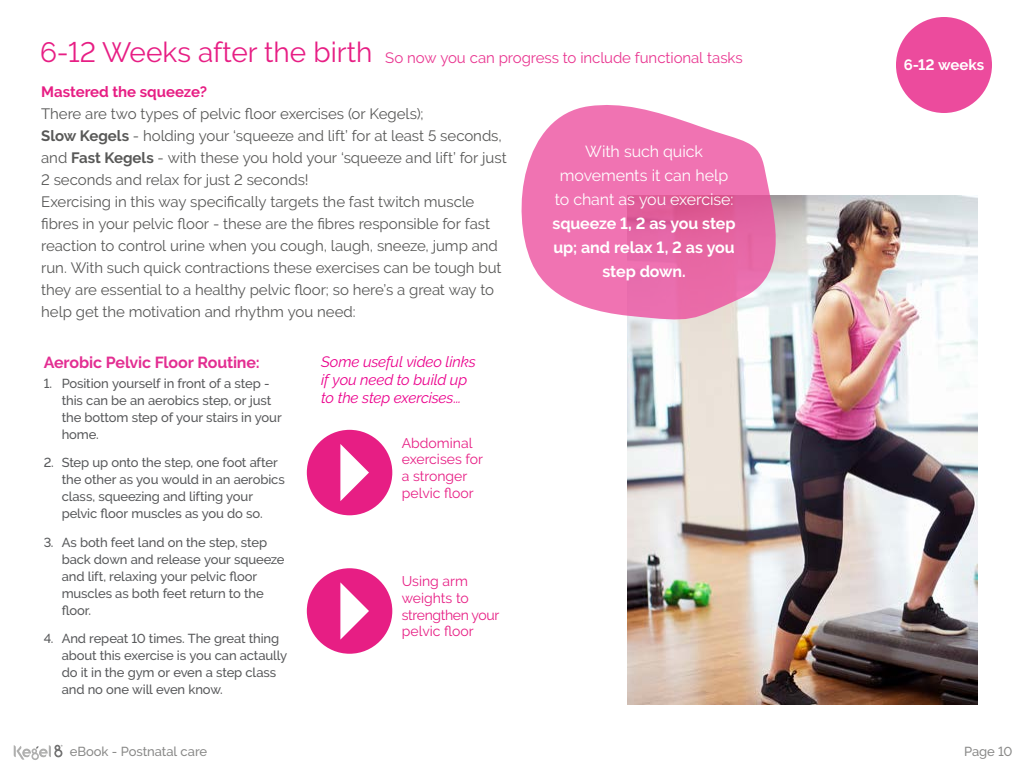
<style>
.page{position:relative;width:1024px;height:768px;background:#fff}
.page>*{position:absolute;margin:0;border:0;box-sizing:border-box;transform-origin:0 0}
.t1{font:28px "Raleway";color:#e71e84}
.t2{font:16px/24px "Raleway";letter-spacing:-.005em;color:#fff;text-align:center}
.t3{font:700 16px/24px "Raleway";letter-spacing:-.005em;color:#fff;text-align:center}
.t4{font:700 16px "Raleway";letter-spacing:-.01em;color:#e32e92}
.t5{font:15px/22px "Raleway";letter-spacing:-.005em;color:#585857}
.t6{font:italic 15px/18px "Raleway";letter-spacing:-.01em;color:#eb008c}
.t7{font:15px "Raleway";letter-spacing:-.005em;color:#e93590}
.t8{font:700 15px "Raleway";color:#e71e84}
.t9{font:700 15px "Raleway";color:#fff}
.t10{font:14px/16.8px "Raleway";color:#e71e84}
.t11{font:500 13px/17px "Raleway";letter-spacing:-.01em;color:#58595b}
.t12{font:500 13px "Raleway";letter-spacing:-.005em;color:#8a8a89}
.s1{font-weight:700}
</style>
<div class="page">
<div style="left:896px;top:17px;width:96px;height:96px;background:#ec4b9d;border-radius:50%"></div>
<img style="left:627px;top:196px;width:350px;height:508px">
<div style="left:305px;top:428px;width:89px;height:89px;background:#e71e84;border-radius:50%"></div>
<div style="left:304px;top:427px;width:91px;height:91px;border:3px solid #fff;border-radius:50%"></div>
<svg style="left:340px;top:444px;width:29px;height:57px"></svg>
<div style="left:305px;top:567px;width:89px;height:88px;background:#e71e84;border-radius:50%"></div>
<div style="left:304px;top:565px;width:91px;height:92px;border:3px solid #fff;border-radius:50%"></div>
<svg style="left:340px;top:582px;width:29px;height:58px"></svg>
<svg style="left:521px;top:105px;width:264px;height:215px;fill:#f073b2"></svg>
<svg style="left:14px;top:745px;width:49px;height:15px"></svg>
<h1 class="t1" style="left:40px;top:36px;width:334px">6-12 Weeks after the birth</h1>
<p class="t7" style="left:385px;top:49px;width:359px">So now you can progress to include functional tasks</p>
<p class="t8" style="left:41px;top:84px;width:167px">Mastered the squeeze?</p>
<p class="t5" style="left:41px;top:103px;width:467px">There are two types of pelvic floor exercises (or Kegels);<br><span class="s1">Slow Kegels</span> - holding your ‘squeeze and lift’ for at least 5 seconds, and <span class="s1">Fast Kegels</span> - with these you hold your ‘squeeze and lift’ for just 2 seconds and relax for just 2 seconds!<br>Exercising in this way specifically targets the fast twitch muscle fibres in your pelvic floor - these are the fibres responsible for fast reaction to control urine when you cough, laugh, sneeze, jump and run. With such quick contractions these exercises can be tough but they are essential to a healthy pelvic floor; so here’s a great way to help get the motivation and rhythm you need:</p>
<p class="t4" style="left:44px;top:353px;width:217px">Aerobic Pelvic Floor Routine:</p>
<p class="t11" style="left:62px;top:375px;width:222px;text-indent:-18px">1. Position yourself in front of a step - this can be an aerobics step, or just the bottom step of your stairs in your home.</p>
<p class="t11" style="left:62px;top:454px;width:225px;text-indent:-18px">2. Step up onto the step, one foot after the other as you would in an aerobics class, squeezing and lifting your pelvic floor muscles as you do so.</p>
<p class="t11" style="left:62px;top:534px;width:224px;text-indent:-18px">3. As both feet land on the step, step back down and release your squeeze and lift, relaxing your pelvic floor muscles as both feet return to the floor.</p>
<p class="t11" style="left:62px;top:630px;width:227px;text-indent:-18px">4. And repeat 10 times. The great thing about this exercise is you can actaully do it in the gym or even a step class and no one will even know.</p>
<p class="t6" style="left:321px;top:353px;width:156px">Some useful video links if you need to build up to the step exercises...</p>
<p class="t10" style="left:402px;top:434px;width:83px">Abdominal exercises for a stronger pelvic floor</p>
<p class="t10" style="left:402px;top:573px;width:99px">Using arm weights to strengthen your pelvic floor</p>
<p class="t2" style="left:555px;top:139px;width:180px">With such quick movements it can help to chant as you exercise:</p>
<p class="t3" style="left:553px;top:211px;width:185px">squeeze 1, 2 as you step up; and relax 1, 2 as you step down.</p>
<p class="t9" style="left:904px;top:56px;width:82px">6-12 weeks</p>
<p class="t12" style="left:70px;top:744px;width:139px">eBook - Postnatal care</p>
<p class="t12" style="left:964px;top:744px;width:50px">Page 10</p>
</div>
